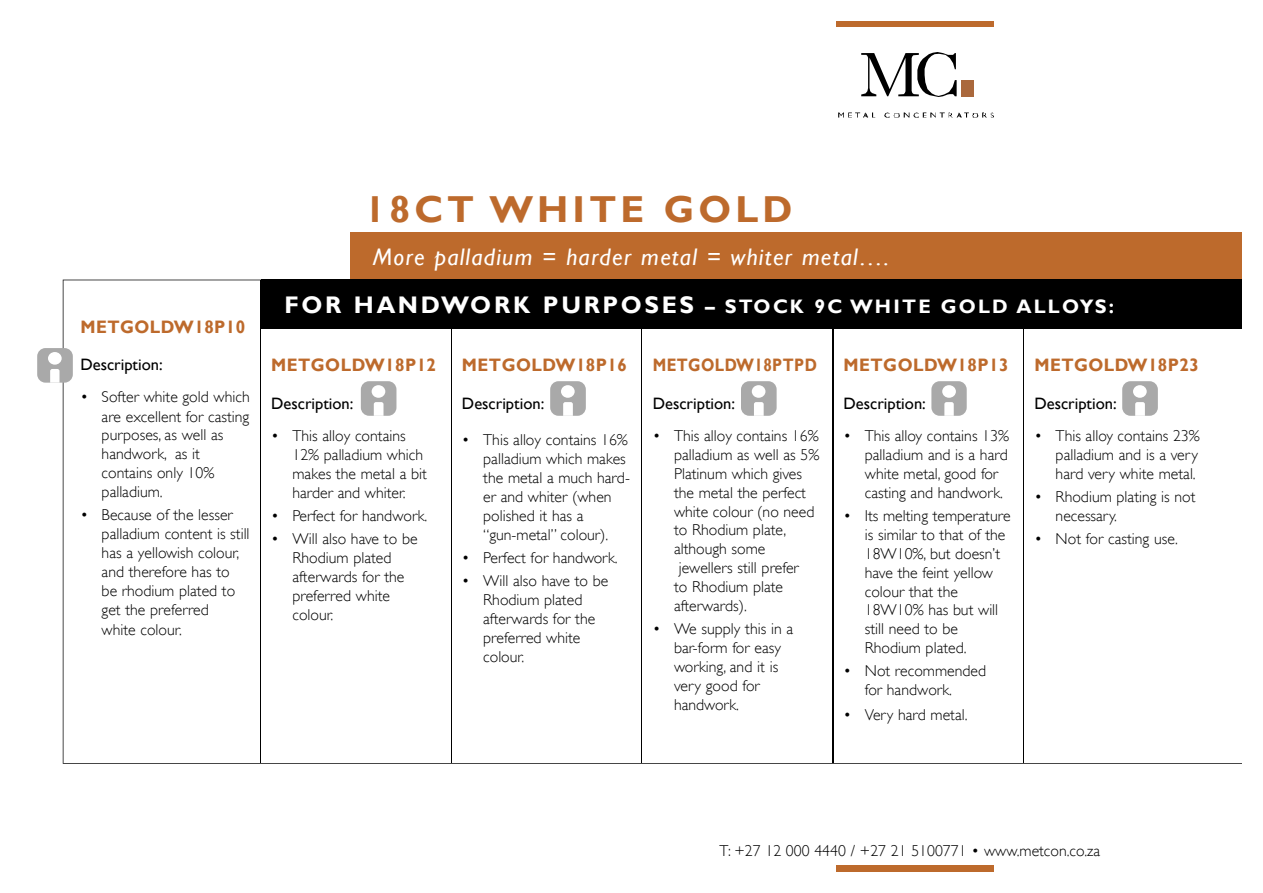
<style>
.page{position:relative;width:1263px;height:893px;background:#fff}
.page>*{position:absolute;margin:0;border:0;box-sizing:border-box;transform-origin:0 0}
.t1{font:700 37.5px "Gill Sans";letter-spacing:.11em;color:#bd6a2c}
.t2{font:italic 24px "Gill Sans";letter-spacing:.05em;color:#fff}
.t3{font:700 19.5px "Gill Sans";letter-spacing:.11em;color:#fff}
.t4{font:700 18px "Gill Sans";letter-spacing:-.035em;color:#bd6a2c;scale:.95 1}
.t5{font:700 18px "Gill Sans";letter-spacing:-.035em;color:#bd6a2c;scale:.85 1}
.t6{font:16.5px "Gill Sans";color:#000}
.t7{font:300 15.75px/18.9px "Gill Sans";color:#000}
.s1{font-size:24px}
</style>
<div class="page">
<svg style="left:838px;top:112px;width:36px;height:5px"></svg>
<svg style="left:884px;top:112px;width:110px;height:5px"></svg>
<svg style="left:861px;top:52px;width:96px;height:45px"></svg>
<div style="left:962px;top:80px;width:12px;height:16px;background:#aa683c"></div>
<div style="left:837px;top:21px;width:157px;height:5px;background:#bd6a2c"></div>
<div style="left:837px;top:864px;width:157px;height:7px;background:#bd6a2c"></div>
<div style="left:350px;top:232px;width:892px;height:49px;background:#bd6a2c"></div>
<hr style="left:641px;top:280px;width:1px;height:483px;background:#000">
<hr style="left:832px;top:280px;width:2px;height:483px;background:#000">
<hr style="left:1023px;top:280px;width:1px;height:483px;background:#000">
<hr style="left:451px;top:280px;width:1px;height:483px;background:#000">
<hr style="left:260px;top:280px;width:1px;height:483px;background:#000">
<div style="left:261px;top:279px;width:981px;height:50px;background:#000"></div>
<svg style="left:37px;top:348px;width:36px;height:34px"></svg>
<svg style="left:361px;top:381px;width:35px;height:35px"></svg>
<svg style="left:550px;top:381px;width:36px;height:35px"></svg>
<svg style="left:741px;top:381px;width:36px;height:35px"></svg>
<svg style="left:931px;top:381px;width:36px;height:35px"></svg>
<svg style="left:1122px;top:381px;width:36px;height:35px"></svg>
<p class="t4" style="left:80px;top:316px;width:175px">M E T G O L DW 1 8 P 1 0</p>
<p class="t6" style="left:80px;top:355px;width:84px">Description:</p>
<p class="t7" style="left:102px;top:388px;width:150px;text-indent:-21px">• Softer white gold which are excellent for casting purposes, as well as handwork, as it contains only 10% palladium.</p>
<p class="t7" style="left:102px;top:505px;width:149px;text-indent:-21px">• Because of the lesser palladium content is still has a yellowish colour, and therefore has to<br>be rhodium plated to get the preferred</p>
<p class="t7" style="left:102px;top:620px;width:82px">white colour.</p>
<h1 class="t1" style="left:365px;top:187px;width:429px">18CT WHITE GOLD</h1>
<h2 class="t2" style="left:373px;top:243px;width:518px">M o re palladium = harder metal = whiter metal….</h2>
<p class="t3" style="left:285px;top:295px;width:831px"><span class="s1">FOR HANDWORK PURPOSES</span> – STOCK 9C WHITE GOLD A L L OYS :</p>
<p class="t4" style="left:271px;top:355px;width:175px">M E T G O L DW 1 8 P 1 2</p>
<p class="t6" style="left:271px;top:393px;width:84px">Description:</p>
<p class="t7" style="left:292px;top:426px;width:136px;text-indent:-21px">• This alloy contains<br>12% palladium which makes the metal a bit harder and whiter.</p>
<p class="t7" style="left:271px;top:506px;width:158px">• Perfect for handwork.</p>
<p class="t7" style="left:292px;top:529px;width:127px;text-indent:-21px">• Will also have to be<br>Rhodium plated afterwards for the preferred white colour.</p>
<p class="t4" style="left:462px;top:355px;width:175px">M E T G O L DW 1 8 P 1 6</p>
<p class="t6" style="left:462px;top:393px;width:84px">Description:</p>
<p class="t7" style="left:483px;top:430px;width:148px;text-indent:-21px">• This alloy contains 16% palladium which makes the metal a much hard&shy;er and whiter (when polished it has a “gun-metal” colour).</p>
<p class="t7" style="left:462px;top:548px;width:157px">• Perfect for handwork.</p>
<p class="t7" style="left:483px;top:571px;width:127px;text-indent:-21px">• Will also have to be<br>Rhodium plated afterwards for the preferred white colour.</p>
<p class="t5" style="left:653px;top:355px;width:195px">M E T G O L DW 1 8 P T P D</p>
<p class="t6" style="left:653px;top:393px;width:84px">Description:</p>
<p class="t7" style="left:674px;top:426px;width:147px;text-indent:-21px">• This alloy contains 16% palladium as well as 5%<br>Platinum which gives the metal the perfect white colour (no need to Rhodium plate, although some jewellers still prefer<br>to Rhodium plate afterwards).</p>
<p class="t7" style="left:674px;top:619px;width:121px;text-indent:-21px">• We supply this in a bar-form for easy working, and it is very good for handwork.</p>
<p class="t4" style="left:844px;top:355px;width:175px">M E T G O L DW 1 8 P 1 3</p>
<p class="t6" style="left:844px;top:393px;width:84px">Description:</p>
<p class="t7" style="left:865px;top:426px;width:146px;text-indent:-21px">• This alloy contains 13% palladium and is a hard white metal, good for casting and handwork.</p>
<p class="t7" style="left:865px;top:506px;width:147px;text-indent:-21px">• Its melting temperature is similar to that of the<br>18W10%, but doesn’t have the feint yellow colour that the<br>18W10% has but will still need to be<br>Rhodium plated.</p>
<p class="t7" style="left:865px;top:661px;width:123px;text-indent:-21px">• Not recommended for handwork.</p>
<p class="t7" style="left:844px;top:705px;width:126px">• Very hard metal.</p>
<p class="t4" style="left:1034px;top:355px;width:175px">M E T G O L DW 1 8 P 2 3</p>
<p class="t6" style="left:1034px;top:393px;width:84px">Description:</p>
<p class="t7" style="left:1056px;top:426px;width:146px;text-indent:-21px">• This alloy contains 23% palladium and is a very hard very white metal.</p>
<p class="t7" style="left:1056px;top:487px;width:141px;text-indent:-21px">• Rhodium plating is not necessary.</p>
<p class="t7" style="left:1034px;top:529px;width:145px">• Not for casting use.</p>
<p class="t7" style="left:719px;top:841px;width:382px">T: +27 12 000 4440 / +27 21 5100771 • www.metcon.co.za</p>
</div>
